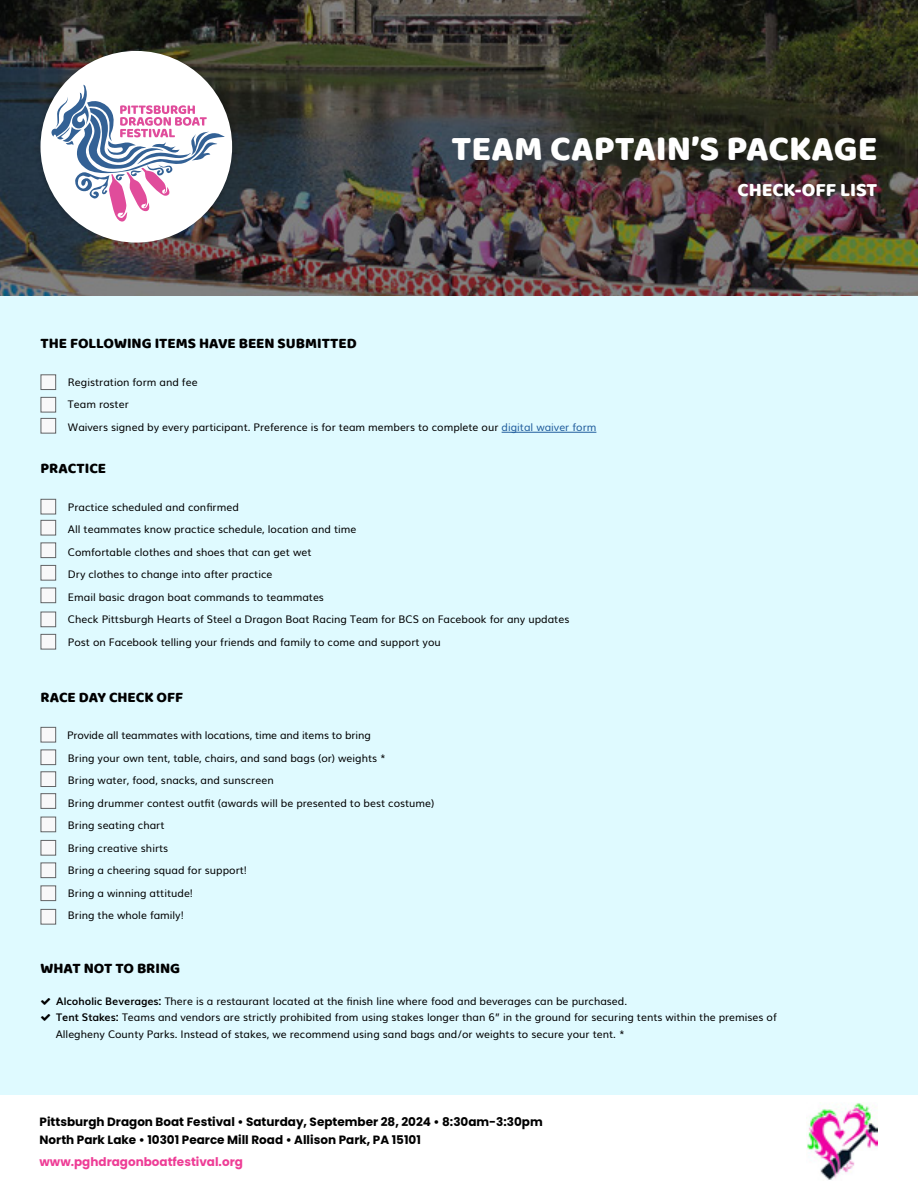
<style>
.page{position:relative;width:918px;height:1188px;background:#dffaff}
.page>*{position:absolute;margin:0;border:0;box-sizing:border-box;transform-origin:0 0}
.t1{font:36px "Baloo Bhai";color:#fff}
.t2{font:19.5px "Baloo Bhai";color:#fff}
.t3{font:15px "Baloo Bhai";color:#000}
.t4{font:700 12px/18px "Poppins";color:#000}
.t5{font:700 12px "Poppins";color:#ee3d96}
.t6{font:10.5px/22.5px "Muli";color:#000}
.s1{color:#215e9e}
.s2{font-weight:700}
</style>
<div class="page">
<img style="left:0;top:0;width:918px;height:296px">
<div style="left:0;top:1096px;width:918px;height:92px;background:#fff"></div>
<img style="left:807px;top:1103px;width:71px;height:77px">
<div style="left:35px;top:45px;width:202px;height:202px;background:#000;opacity:.25"></div>
<div style="left:40px;top:51px;width:192px;height:192px;background:#fff;border-radius:50%"></div>
<svg style="left:51px;top:85px;width:174px;height:137px"></svg>
<hr style="left:502px;top:432px;width:94px;height:1px;background:#215e9e">
<div style="left:40px;top:374px;width:16px;height:16px;background:#f8f8f9;border:1px solid #636466"></div>
<div style="left:40px;top:499px;width:16px;height:15px;background:#f8f8f9;border:1px solid #636466"></div>
<div style="left:40px;top:727px;width:16px;height:16px;background:#f8f8f9;border:1px solid #636466"></div>
<div style="left:40px;top:749px;width:16px;height:16px;background:#f8f8f9;border:1px solid #636466"></div>
<div style="left:40px;top:771px;width:16px;height:16px;background:#f8f8f9;border:1px solid #636466"></div>
<div style="left:40px;top:793px;width:16px;height:16px;background:#f8f8f9;border:1px solid #636466"></div>
<div style="left:40px;top:817px;width:16px;height:15px;background:#f8f8f9;border:1px solid #636466"></div>
<div style="left:40px;top:840px;width:16px;height:16px;background:#f8f8f9;border:1px solid #636466"></div>
<div style="left:40px;top:862px;width:16px;height:16px;background:#f8f8f9;border:1px solid #636466"></div>
<div style="left:40px;top:885px;width:16px;height:16px;background:#f8f8f9;border:1px solid #636466"></div>
<div style="left:40px;top:909px;width:16px;height:16px;background:#f8f8f9;border:1px solid #636466"></div>
<div style="left:40px;top:565px;width:16px;height:16px;background:#f8f8f9;border:1px solid #636466"></div>
<div style="left:40px;top:397px;width:16px;height:16px;background:#f8f8f9;border:1px solid #636466"></div>
<div style="left:40px;top:520px;width:16px;height:16px;background:#f8f8f9;border:1px solid #636466"></div>
<div style="left:40px;top:588px;width:16px;height:15px;background:#f8f8f9;border:1px solid #636466"></div>
<div style="left:40px;top:418px;width:16px;height:16px;background:#f8f8f9;border:1px solid #636466"></div>
<div style="left:40px;top:542px;width:16px;height:16px;background:#f8f8f9;border:1px solid #636466"></div>
<div style="left:40px;top:612px;width:16px;height:15px;background:#f8f8f9;border:1px solid #636466"></div>
<div style="left:40px;top:634px;width:16px;height:16px;background:#f8f8f9;border:1px solid #636466"></div>
<h1 class="t1" style="left:451px;top:126px;width:428px">TEAM CAPTAIN’S PACKAGE</h1>
<h2 class="t2" style="left:738px;top:178px;width:141px">CHECK-OFF LIST</h2>
<h3 class="t3" style="left:40px;top:334px;width:318px">THE FOLLOWING ITEMS HAVE BEEN SUBMITTED</h3>
<p class="t6" style="left:68px;top:370px;width:530px">Registration form and fee<br>Team roster<br>Waivers signed by every participant. Preference is for team members to complete our <span class="s1">digital waiver form</span></p>
<h3 class="t3" style="left:40px;top:459px;width:67px">PRACTICE</h3>
<p class="t6" style="left:68px;top:495px;width:503px">Practice scheduled and confirmed<br>All teammates know practice schedule, location and time<br>Comfortable clothes and shoes that can get wet<br>Dry clothes to change into after practice<br>Email basic dragon boat commands to teammates<br>Check Pittsburgh Hearts of Steel a Dragon Boat Racing Team for BCS on Facebook for any updates Post on Facebook telling your friends and family to come and support you</p>
<h3 class="t3" style="left:40px;top:688px;width:144px">RACE DAY CHECK OFF</h3>
<p class="t6" style="left:67px;top:724px;width:369px">Provide all teammates with locations, time and items to bring<br>Bring your own tent, table, chairs, and sand bags (or) weights *<br>Bring water, food, snacks, and sunscreen<br>Bring drummer contest outfit (awards will be presented to best costume)<br>Bring seating chart<br>Bring creative shirts<br>Bring a cheering squad for support!<br>Bring a winning attitude!<br>Bring the whole family!</p>
<h3 class="t3" style="left:40px;top:959px;width:141px">WHAT NOT TO BRING</h3>
<p class="t6" style="left:56px;top:992px;width:723px;line-height:16.5px"><span class="s2">Alcoholic Beverages:</span> There is a restaurant located at the finish line where food and beverages can be purchased.<br><span class="s2">Tent Stakes:</span> Teams and vendors are strictly prohibited from using stakes longer than 6” in the ground for securing tents within the premises of<br>Allegheny County Parks. Instead of stakes, we recommend using sand bags and/or weights to secure your tent. *</p>
<p class="t4" style="left:40px;top:1113px;width:505px">Pittsburgh Dragon Boat Festival • Saturday, September 28, 2024 • 8:30am-3:30pm<br>North Park Lake • 10301 Pearce Mill Road • Allison Park, PA 15101</p>
<p class="t5" style="left:40px;top:1155px;width:205px">www.pghdragonboatfestival.org</p>
</div>
